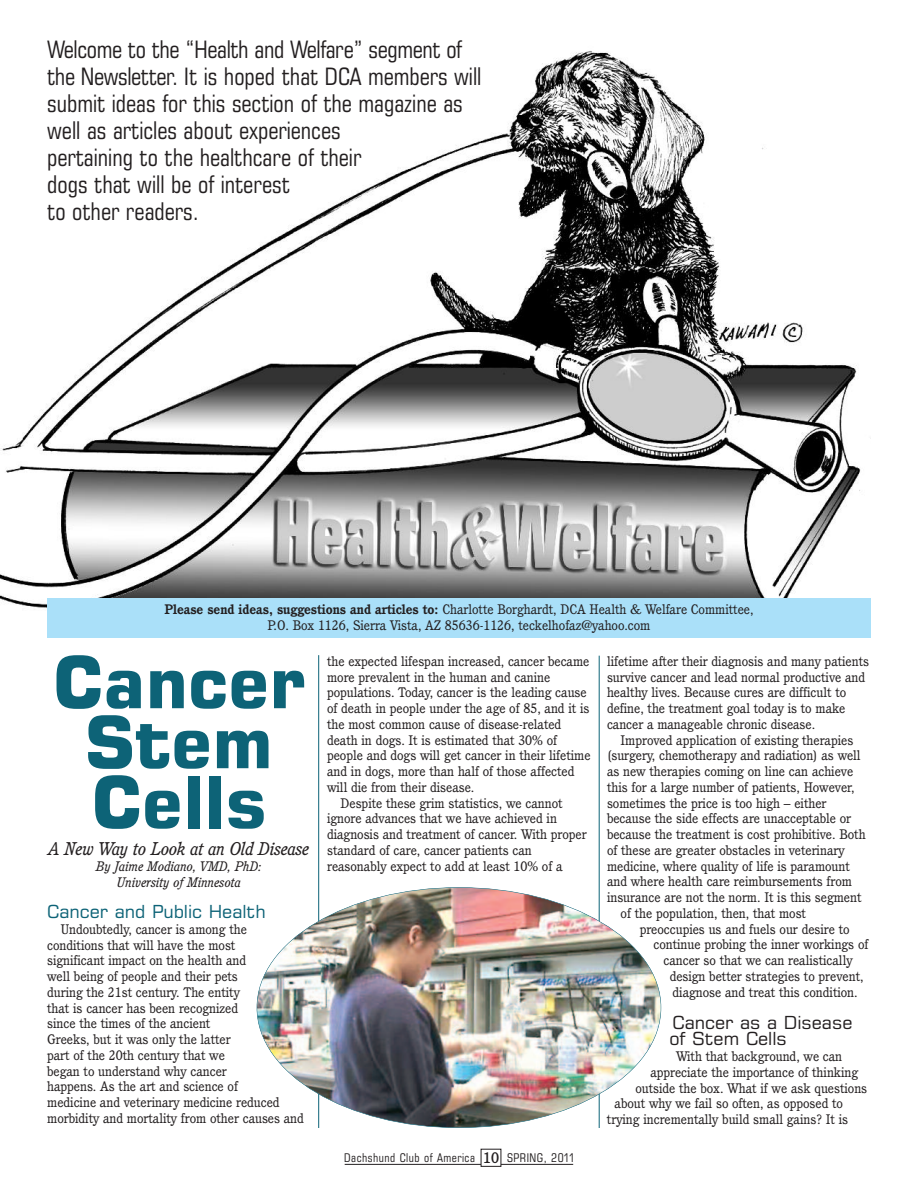
<style>
.page{position:relative;width:918px;height:1188px;background:#fff}
.page>*{position:absolute;margin:0;border:0;box-sizing:border-box;transform-origin:0 0}
.t1{font:700 72px/60px "Square 721 BT";letter-spacing:-.005em;color:#0d6377;text-align:center}
.t2{font:condensed 24px/27px "Square 721 BT";color:#231f20}
.t3{font:italic 18px "Cushing";letter-spacing:-.015em;color:#231f20}
.t4{font:18px/16.5px "Square 721 BT";letter-spacing:-.005em;color:#231f20}
.t5{font:18px "Square 721 BT";letter-spacing:-.005em;color:#0d6377}
.t6{font:13.5px/15.8px "Cushing";letter-spacing:-.005em;color:#231f20}
.t7{font:italic 13.5px/15.8px "Cushing";letter-spacing:-.005em;color:#231f20;text-align:center}
.t8{font:condensed 12px "Square 721 BT";letter-spacing:.045em;color:#231f20}
.s1{font-weight:700}
.s2{font-family:"Cushing";font-weight:500;font-stretch:normal;font-size:15px}
</style>
<div class="page">
<hr style="left:345px;top:1164px;width:228px;height:1px;background:#231f20">
<div style="left:481px;top:1149px;width:20px;height:17px;background:#fff"></div>
<div style="left:481px;top:1149px;width:20px;height:18px;border:1px solid #231f20"></div>
<img style="left:0;top:51px;width:871px;height:557px">
<div style="left:47px;top:599px;width:824px;height:39px;background:#aae0f9"></div>
<hr style="left:318px;top:655px;width:1px;height:473px;background:#0d6377">
<hr style="left:599px;top:656px;width:1px;height:472px;background:#0d6377">
<img style="left:257px;top:888px;width:404px;height:240px;border-radius:50%">
<p class="t2" style="left:47px;top:38px;width:436px">Welcome to the “Health and Welfare” segment of the Newsletter. It is hoped that DCA members will submit ideas for this section of the magazine as well as articles about experiences<br>pertaining to the healthcare of their<br>dogs that will be of interest<br>to other readers.</p>
<p class="t6" style="left:164px;top:603px;width:591px;text-align:center"><span class="s1">Please send ideas, suggestions and articles to:</span> Charlotte Borghardt, DCA Health &amp; Welfare Committee,<br>P.O. Box 1126, Sierra Vista, AZ 85636-1126, teckelhofaz@yahoo.com</p>
<h1 class="t1" style="left:53px;top:659px;width:254px">Cancer<br>Stem<br>Cells</h1>
<h3 class="t3" style="left:48px;top:842px;width:263px">A New Way to Look at an Old Disease</h3>
<p class="t7" style="left:96px;top:859px;width:167px">By Jaime Modiano, VMD, PhD:<br>University of Minnesota</p>
<h3 class="t5" style="left:47px;top:905px;width:220px">Cancer and Public Health</h3>
<p class="t6" style="left:47px;top:923px;width:258px;text-indent:13px">Undoubtedly, cancer is among the conditions that will have the most<br>significant impact on the health and<br>well being of people and their pets<br>during the 21st century. The entity<br>that is cancer has been recognized<br>since the times of the ancient<br>Greeks, but it was only the latter<br>part of the 20th century that we<br>began to understand why cancer<br>happens. As the art and science of<br>medicine and veterinary medicine reduced morbidity and mortality from other causes and</p>
<p class="t6" style="left:327px;top:655px;width:264px">the expected lifespan increased, cancer became</p>
<p class="t6" style="left:327px;top:670px;width:225px">more prevalent in the human and canine</p>
<p class="t6" style="left:327px;top:686px;width:261px">populations. Today, cancer is the leading cause</p>
<p class="t6" style="left:327px;top:702px;width:264px">of death in people under the age of 85, and it is</p>
<p class="t6" style="left:327px;top:718px;width:236px">the most common cause of disease-related</p>
<p class="t6" style="left:327px;top:733px;width:232px">death in dogs. It is estimated that 30% of</p>
<p class="t6" style="left:327px;top:749px;width:265px">people and dogs will get cancer in their lifetime</p>
<p class="t6" style="left:327px;top:765px;width:249px">and in dogs, more than half of those affected</p>
<p class="t6" style="left:327px;top:781px;width:149px">will die from their disease.</p>
<p class="t6" style="left:341px;top:796px;width:224px">Despite these grim statistics, we cannot</p>
<p class="t6" style="left:327px;top:812px;width:231px">ignore advances that we have achieved in</p>
<p class="t6" style="left:327px;top:828px;width:261px">diagnosis and treatment of cancer. With proper</p>
<p class="t6" style="left:327px;top:844px;width:206px">standard of care, cancer patients can</p>
<p class="t6" style="left:327px;top:859px;width:237px">reasonably expect to add at least 10% of a</p>
<p class="t8" style="left:344px;top:1153px;width:232px">Dachshund Club of America <span class="s2">10</span> SPRING, 2011</p>
<p class="t6" style="left:607px;top:655px;width:264px">lifetime after their diagnosis and many patients survive cancer and lead normal productive and healthy lives. Because cures are difficult to define, the treatment goal today is to make cancer a manageable chronic disease.</p>
<p class="t6" style="left:621px;top:733px;width:234px">Improved application of existing therapies</p>
<p class="t6" style="left:607px;top:749px;width:255px">(surgery, chemotherapy and radiation) as well</p>
<p class="t6" style="left:607px;top:765px;width:248px">as new therapies coming on line can achieve</p>
<p class="t6" style="left:607px;top:781px;width:249px">this for a large number of patients, However,</p>
<p class="t6" style="left:607px;top:796px;width:221px">sometimes the price is too high – either</p>
<p class="t6" style="left:607px;top:812px;width:246px">because the side effects are unacceptable or</p>
<p class="t6" style="left:607px;top:828px;width:260px">because the treatment is cost prohibitive. Both</p>
<p class="t6" style="left:607px;top:844px;width:239px">of these are greater obstacles in veterinary</p>
<p class="t6" style="left:607px;top:859px;width:244px">medicine, where quality of life is paramount</p>
<p class="t6" style="left:607px;top:875px;width:247px">and where health care reimbursements from</p>
<p class="t6" style="left:607px;top:891px;width:256px">insurance are not the norm. It is this segment</p>
<p class="t6" style="left:621px;top:907px;width:187px">of the population, then, that most</p>
<p class="t6" style="left:640px;top:922px;width:212px">preoccupies us and fuels our desire to</p>
<p class="t6" style="left:654px;top:938px;width:216px">continue probing the inner workings of</p>
<p class="t6" style="left:663px;top:954px;width:191px">cancer so that we can realistically</p>
<p class="t6" style="left:670px;top:970px;width:195px">design better strategies to prevent,</p>
<p class="t6" style="left:673px;top:985px;width:187px">diagnose and treat this condition.</p>
<h3 class="t4" style="left:669px;top:1016px;width:185px">Cancer as a Disease of Stem Cells</h3>
<p class="t6" style="left:676px;top:1050px;width:168px">With that background, we can</p>
<p class="t6" style="left:650px;top:1066px;width:209px">appreciate the importance of thinking</p>
<p class="t6" style="left:635px;top:1081px;width:233px">outside the box. What if we ask questions</p>
<p class="t6" style="left:615px;top:1097px;width:230px">about why we fail so often, as opposed to</p>
<p class="t6" style="left:607px;top:1113px;width:243px">trying incrementally build small gains? It is</p>
</div>
